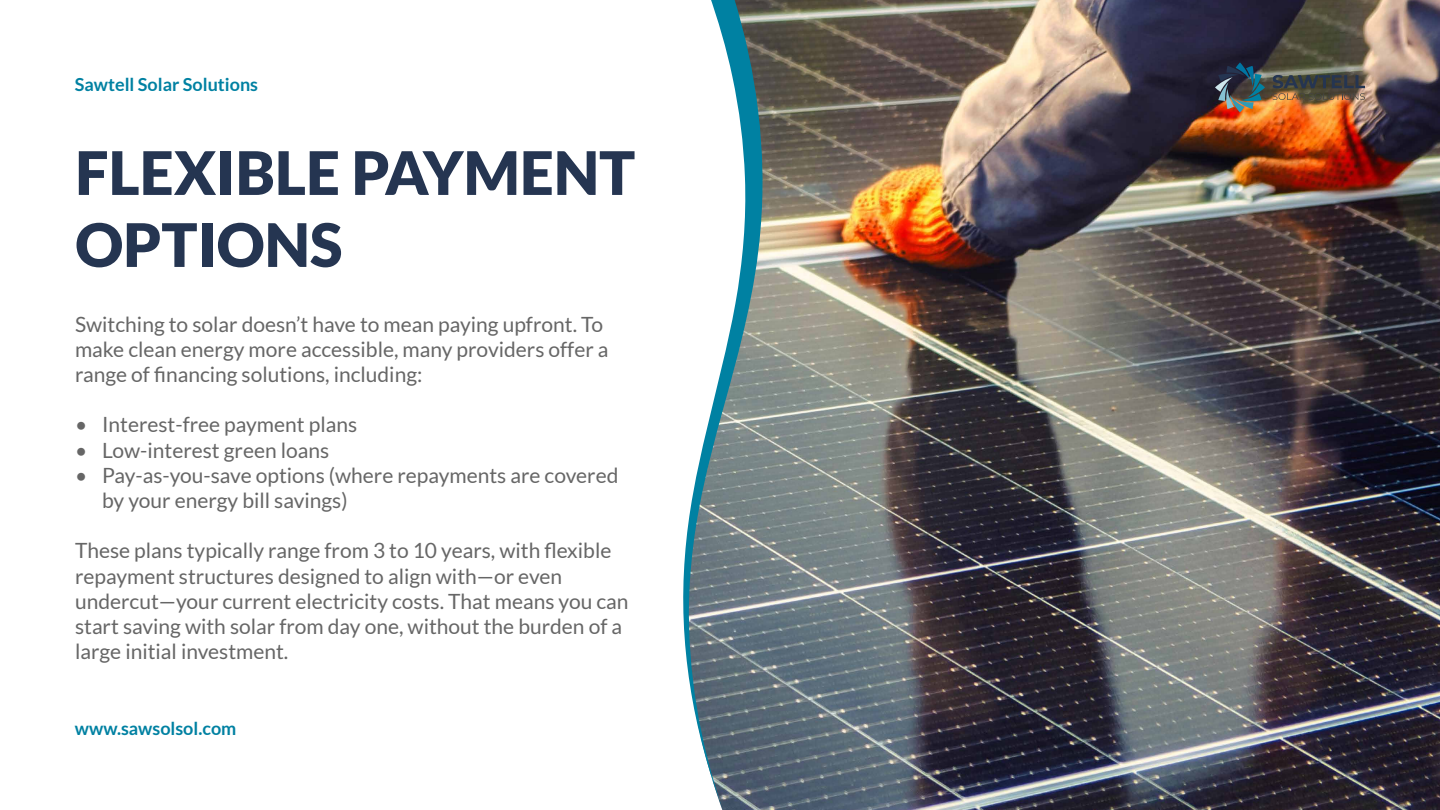
<style>
.page{position:relative;width:1440px;height:810px;background:#fff}
.page>*{position:absolute;margin:0;border:0;box-sizing:border-box;transform-origin:0 0}
.t1{font:900 60px/72px "Lato";color:#253551}
.t2{font:21px/25.2px "Lato";color:#666}
.t3{font:700 18px "Lato";color:#0081a2}
</style>
<div class="page">
<img style="left:767px;top:0;width:673px;height:810px">
<svg style="left:1272px;top:75px;width:93px;height:25px;background:#554e43"></svg>
<img style="left:1215px;top:62px;width:50px;height:50px">
<svg style="left:683px;top:0;width:84px;height:810px"></svg>
<p class="t3" style="left:75px;top:74px;width:185px">Sawtell Solar Solutions</p>
<h1 class="t1" style="left:75px;top:136px;width:561px">FLEXIBLE PAYMENT<br>OPTIONS</h1>
<p class="t2" style="left:75px;top:311px;width:535px">Switching to solar doesn’t have to mean paying upfront. To make clean energy more accessible, many providers offer a range of financing solutions, including:</p>
<p class="t2" style="left:75px;top:412px;width:284px">• Interest-free payment plans</p>
<p class="t2" style="left:75px;top:437px;width:256px">• Low-interest green loans</p>
<p class="t2" style="left:102px;top:462px;width:518px;text-indent:-27px">• Pay-as-you-save options (where repayments are covered by your energy bill savings)</p>
<p class="t2" style="left:75px;top:538px;width:555px">These plans typically range from 3 to 10 years, with flexible repayment structures designed to align with—or even undercut—your current electricity costs. That means you can start saving with solar from day one, without the burden of a large initial investment.</p>
<p class="t3" style="left:75px;top:718px;width:163px">www.sawsolsol.com</p>
</div>
